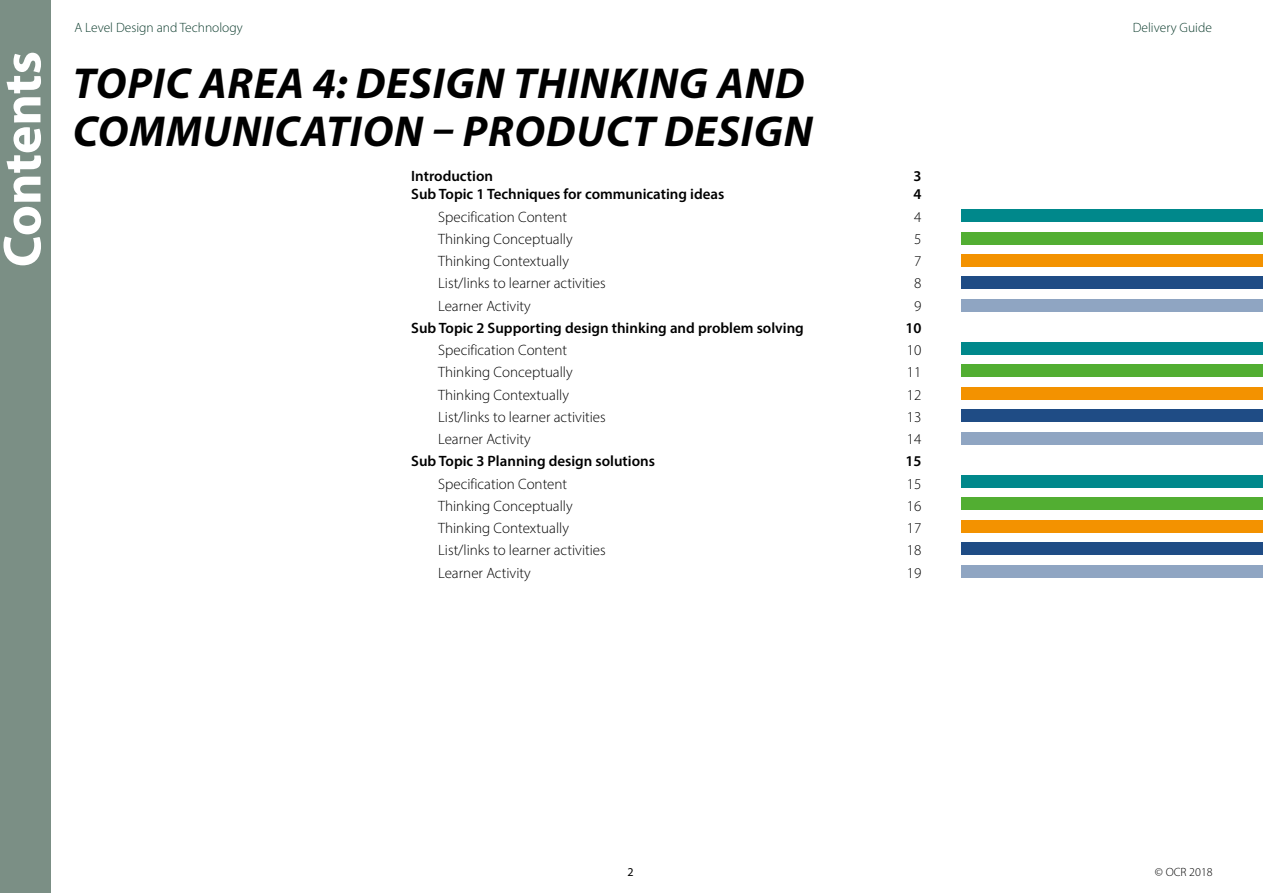
<style>
.page{position:relative;width:1263px;height:893px;background:#fff}
.page>*{position:absolute;margin:0;border:0;box-sizing:border-box;transform-origin:0 0}
.t1{font:700 54px "Myriad Pro";letter-spacing:-.005em;color:#fff}
.Header_1{font:italic 700 43.5px/48px "Myriad Pro";letter-spacing:.02em;color:#000}
.Contents{font:300 15px "Myriad Pro";color:#000}
.Contents-2{font:600 15px "Myriad Pro";color:#000}
.t2{font:300 13.5px "Myriad Pro";color:#0e3d2e}
.t3{font:300 12px "Myriad Pro";color:#000}
.t4{font:12px "Myriad Pro";color:#000}
</style>
<div class="page">
<div style="left:0;top:0;width:51px;height:893px;background:#7b8f85"></div>
<div style="left:962px;top:209px;width:301px;height:13px;background:#00888b"></div>
<div style="left:962px;top:232px;width:301px;height:12px;background:#52ae32"></div>
<div style="left:962px;top:254px;width:301px;height:13px;background:#f39200"></div>
<div style="left:962px;top:277px;width:301px;height:12px;background:#1f4c85"></div>
<div style="left:962px;top:299px;width:301px;height:13px;background:#8fa5c2"></div>
<div style="left:962px;top:475px;width:301px;height:13px;background:#00888b"></div>
<div style="left:962px;top:497px;width:301px;height:13px;background:#52ae32"></div>
<div style="left:962px;top:520px;width:301px;height:12px;background:#f39200"></div>
<div style="left:962px;top:542px;width:301px;height:13px;background:#1f4c85"></div>
<div style="left:962px;top:342px;width:301px;height:13px;background:#00888b"></div>
<div style="left:962px;top:364px;width:301px;height:13px;background:#52ae32"></div>
<div style="left:962px;top:387px;width:301px;height:13px;background:#f39200"></div>
<div style="left:962px;top:409px;width:301px;height:13px;background:#1f4c85"></div>
<div style="left:962px;top:432px;width:301px;height:13px;background:#8fa5c2"></div>
<div style="left:962px;top:565px;width:301px;height:12px;background:#8fa5c2"></div>
<h1 class="t1" style="left:-13px;top:267px;width:218px;rotate:-90deg">Contents</h1>
<p class="t2" style="left:74px;top:20px;width:170px">A Level Design and Technology</p>
<p class="Header_1" style="left:73px;top:58px;width:742px">TOPIC AREA 4: DESIGN THINKING AND<br>COMMUNICATION – PRODUCT DESIGN</p>
<p class="Contents-2" style="left:411px;top:167px;width:83px">Introduction</p>
<p class="Contents-2" style="left:913px;top:167px;width:10px">3</p>
<p class="Contents-2" style="left:411px;top:185px;width:315px">Sub Topic 1 Techniques for communicating ideas</p>
<p class="Contents-2" style="left:913px;top:185px;width:10px">4</p>
<p class="Contents" style="left:438px;top:208px;width:130px">Specification Content</p>
<p class="Contents" style="left:914px;top:208px;width:9px">4</p>
<p class="Contents" style="left:438px;top:230px;width:136px">Thinking Conceptually</p>
<p class="Contents" style="left:914px;top:230px;width:9px">5</p>
<p class="Contents" style="left:438px;top:252px;width:132px">Thinking Contextually</p>
<p class="Contents" style="left:914px;top:252px;width:9px">7</p>
<p class="Contents" style="left:438px;top:274px;width:169px">List/links to learner activities</p>
<p class="Contents" style="left:914px;top:274px;width:9px">8</p>
<p class="Contents" style="left:438px;top:297px;width:94px">Learner Activity</p>
<p class="Contents" style="left:914px;top:297px;width:9px">9</p>
<p class="Contents-2" style="left:411px;top:318px;width:394px">Sub Topic 2 Supporting design thinking and problem solving</p>
<p class="Contents-2" style="left:905px;top:318px;width:18px">10</p>
<p class="Contents" style="left:438px;top:341px;width:130px">Specification Content</p>
<p class="Contents" style="left:907px;top:341px;width:16px">10</p>
<p class="Contents" style="left:438px;top:363px;width:136px">Thinking Conceptually</p>
<p class="Contents" style="left:907px;top:363px;width:16px">11</p>
<p class="Contents" style="left:438px;top:386px;width:132px">Thinking Contextually</p>
<p class="Contents" style="left:907px;top:386px;width:16px">12</p>
<p class="Contents" style="left:438px;top:408px;width:169px">List/links to learner activities</p>
<p class="Contents" style="left:907px;top:408px;width:16px">13</p>
<p class="Contents" style="left:438px;top:430px;width:94px">Learner Activity</p>
<p class="Contents" style="left:907px;top:430px;width:16px">14</p>
<p class="Contents-2" style="left:411px;top:452px;width:245px">Sub Topic 3 Planning design solutions</p>
<p class="Contents-2" style="left:905px;top:452px;width:18px">15</p>
<p class="Contents" style="left:438px;top:475px;width:130px">Specification Content</p>
<p class="Contents" style="left:907px;top:475px;width:16px">15</p>
<p class="Contents" style="left:438px;top:497px;width:136px">Thinking Conceptually</p>
<p class="Contents" style="left:907px;top:497px;width:16px">16</p>
<p class="Contents" style="left:438px;top:519px;width:132px">Thinking Contextually</p>
<p class="Contents" style="left:907px;top:519px;width:16px">17</p>
<p class="Contents" style="left:438px;top:541px;width:169px">List/links to learner activities</p>
<p class="Contents" style="left:907px;top:541px;width:16px">18</p>
<p class="Contents" style="left:438px;top:564px;width:94px">Learner Activity</p>
<p class="Contents" style="left:907px;top:564px;width:16px">19</p>
<p class="t4" style="left:627px;top:865px;width:8px">2</p>
<p class="t2" style="left:1133px;top:20px;width:81px">Delivery Guide</p>
<p class="t3" style="left:1155px;top:865px;width:59px">© OCR 2018</p>
</div>
